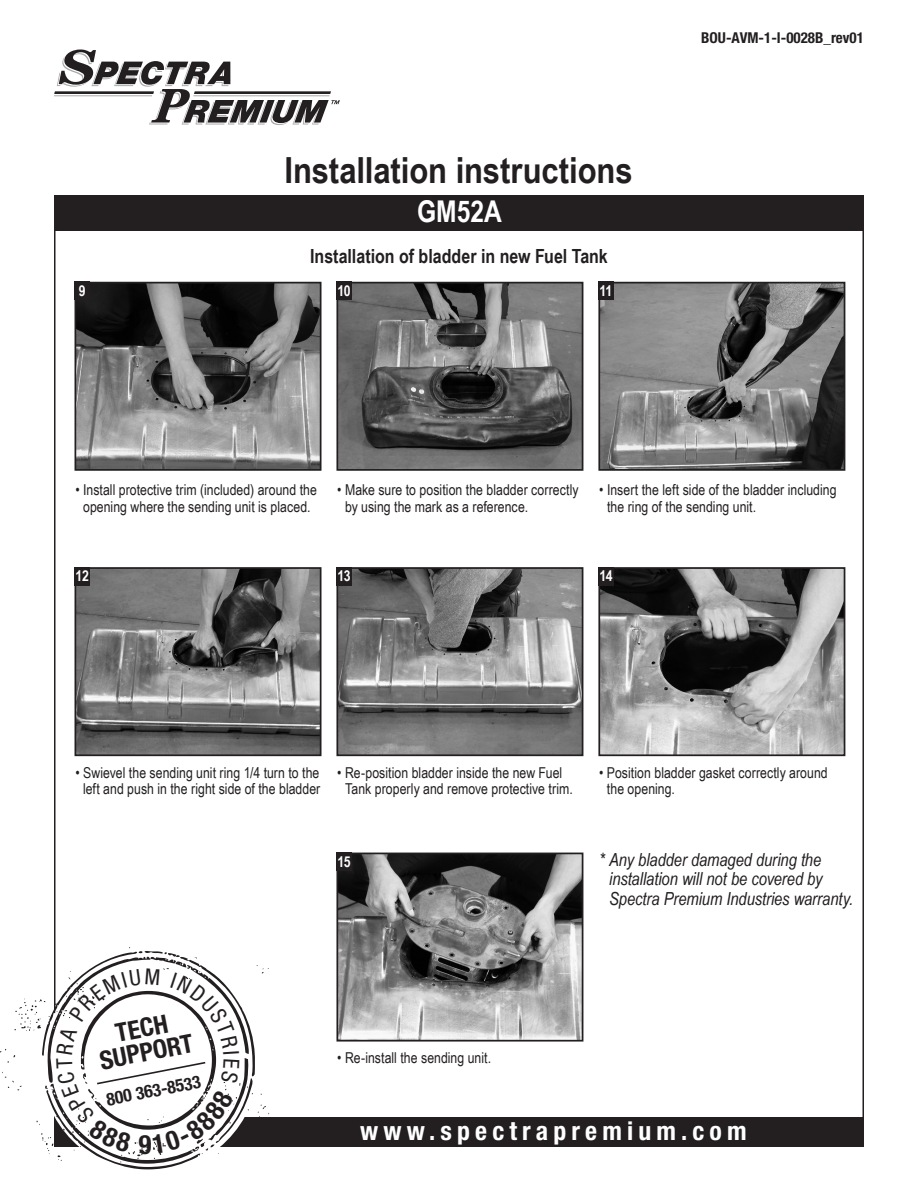
<style>
.page{position:relative;width:918px;height:1188px;background:#fff}
.page>*{position:absolute;margin:0;border:0;box-sizing:border-box;transform-origin:0 0}
.t1{font:700 36px "Arial Narrow";letter-spacing:-.005em;color:#231f20;scale:1.05 1}
.t2{font:700 30px "Arial Narrow";color:#fff}
.t3{font:700 condensed 25.8px "Helvetica Neue";letter-spacing:.2em;color:#fff}
.t4{font:700 condensed 25.8px/24.2px "Helvetica Neue";color:#231f20;text-align:center}
.t5{font:700 19.5px "Arial Narrow";color:#231f20}
.t6{font:italic 18px/19.5px "Arial Narrow";letter-spacing:-.005em;color:#231f20}
.t7{font:700 condensed 17.7px "Helvetica Neue";color:#231f20}
.t8{font:15px/16.5px "Arial Narrow";letter-spacing:.005em;color:#231f20}
.t9{font:700 condensed 15px "Helvetica Neue";color:#231f20}
.t10{font:700 15px "Arial Narrow";letter-spacing:-.03em;color:#fff}
</style>
<div class="page">
<div style="left:54px;top:1117px;width:810px;height:29px;background:#231f20"></div>
<svg style="left:54px;top:50px;width:286px;height:75px"></svg>
<img style="left:339px;top:856px;width:241px;height:183px">
<div style="left:336px;top:853px;width:247px;height:189px;border:2px solid #231f20"></div>
<div style="left:336px;top:853px;width:16px;height:18px;background:#231f20"></div>
<img style="left:78px;top:285px;width:241px;height:183px">
<div style="left:75px;top:282px;width:247px;height:189px;border:2px solid #231f20"></div>
<div style="left:75px;top:282px;width:15px;height:18px;background:#231f20"></div>
<img style="left:339px;top:285px;width:241px;height:183px">
<div style="left:336px;top:282px;width:247px;height:189px;border:2px solid #231f20"></div>
<div style="left:336px;top:282px;width:16px;height:18px;background:#231f20"></div>
<img style="left:601px;top:285px;width:241px;height:183px">
<div style="left:598px;top:282px;width:247px;height:189px;border:2px solid #231f20"></div>
<div style="left:598px;top:282px;width:16px;height:18px;background:#231f20"></div>
<img style="left:78px;top:570px;width:241px;height:183px">
<div style="left:75px;top:567px;width:247px;height:189px;border:2px solid #231f20"></div>
<div style="left:75px;top:567px;width:15px;height:19px;background:#231f20"></div>
<img style="left:339px;top:570px;width:241px;height:183px">
<div style="left:336px;top:567px;width:247px;height:189px;border:2px solid #231f20"></div>
<div style="left:336px;top:567px;width:16px;height:19px;background:#231f20"></div>
<img style="left:601px;top:570px;width:241px;height:183px">
<div style="left:598px;top:567px;width:247px;height:189px;border:2px solid #231f20"></div>
<div style="left:598px;top:567px;width:16px;height:19px;background:#231f20"></div>
<svg style="left:0;top:947px;width:269px;height:222px"></svg>
<div style="left:54px;top:196px;width:810px;height:35px;background:#231f20"></div>
<svg style="left:56px;top:968px;width:183px;height:186px"></svg>
<h1 class="t1" style="left:285px;top:149px;width:333px">Installation instructions</h1>
<h2 class="t2" style="left:417px;top:194px;width:86px">GM52A</h2>
<h3 class="t5" style="left:310px;top:244px;width:299px">Installation of bladder in new Fuel Tank</h3>
<p class="t10" style="left:79px;top:282px;width:8px">9</p>
<p class="t10" style="left:337px;top:282px;width:15px">10</p>
<p class="t10" style="left:600px;top:282px;width:14px">11</p>
<p class="t9" style="left:701px;top:29px;width:164px">BOU-AVM-1-I-0028B_rev01</p>
<p class="t8" style="left:75px;top:482px;width:243px;text-align:center">• Install protective trim (included) around the opening where the sending unit is placed.</p>
<p class="t8" style="left:345px;top:482px;width:235px;text-indent:-8px">• Make sure to position the bladder correctly by using the mark as a reference.</p>
<p class="t8" style="left:607px;top:482px;width:231px;text-indent:-8px">• Insert the left side of the bladder including the ring of the sending unit.</p>
<p class="t10" style="left:76px;top:567px;width:15px">12</p>
<p class="t10" style="left:338px;top:567px;width:15px">13</p>
<p class="t10" style="left:599px;top:567px;width:15px">14</p>
<p class="t8" style="left:75px;top:764px;width:246px;text-align:center">• Swievel the sending unit ring 1/4 turn to the left and push in the right side of the bladder</p>
<p class="t8" style="left:345px;top:764px;width:229px;text-indent:-8px">• Re-position bladder inside the new Fuel<br>Tank properly and remove protective trim.</p>
<p class="t8" style="left:607px;top:764px;width:222px;text-indent:-8px">• Position bladder gasket correctly around the opening.</p>
<h3 class="t4" style="left:93px;top:1025px;width:96px;rotate:-11deg">TECH<br>SUPPORT</h3>
<p class="t7" style="left:105px;top:1089px;width:97px;rotate:-11deg">800 363-8533</p>
<p class="t10" style="left:338px;top:853px;width:15px">15</p>
<p class="t8" style="left:337px;top:1049px;width:155px">• Re-install the sending unit.</p>
<p class="t6" style="left:609px;top:850px;width:246px;text-indent:-10px">* Any bladder damaged during the installation will not be covered by<br>Spectra Premium Industries warranty.</p>
<h3 class="t3" style="left:360px;top:1115px;width:388px">www.spectrapremium.com</h3>
</div>
